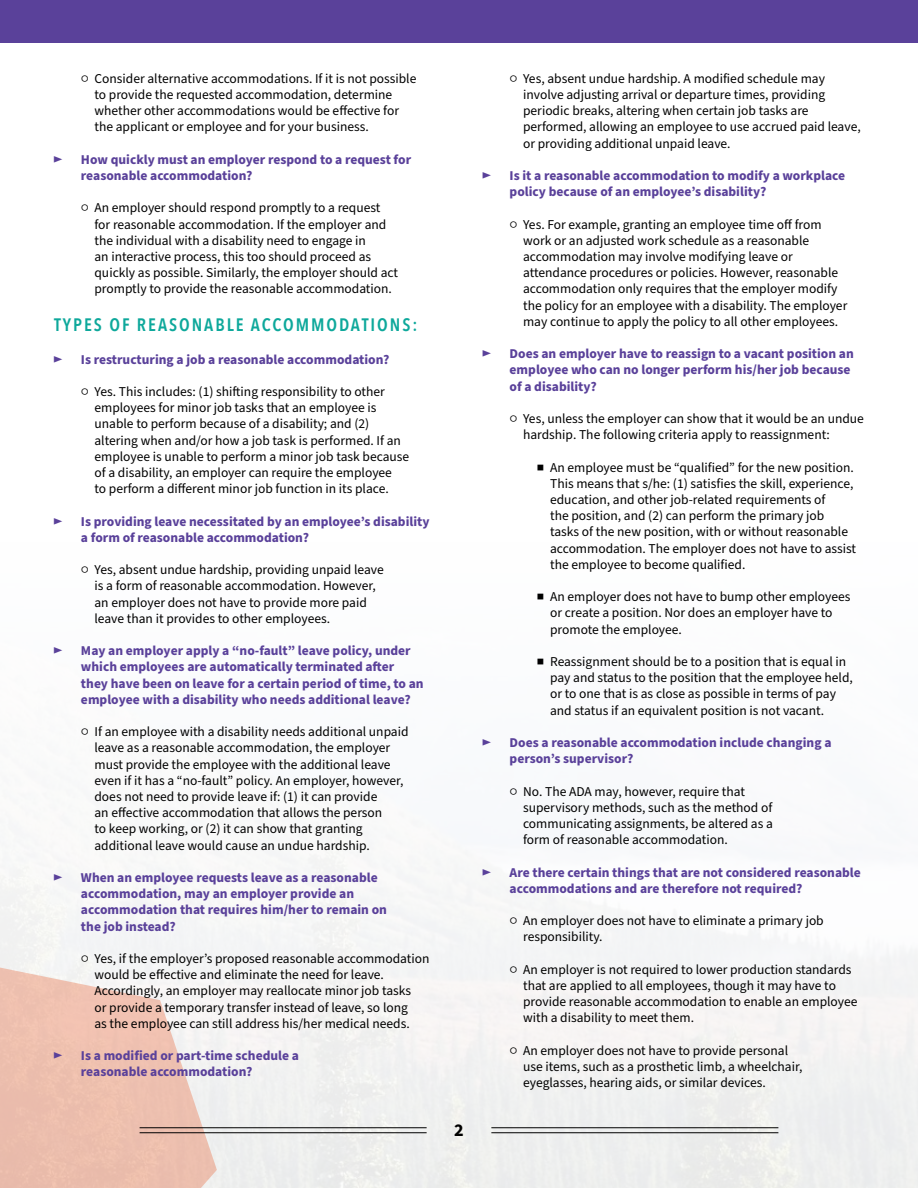
<style>
.page{position:relative;width:918px;height:1188px;background:#fff}
.page>*{position:absolute;margin:0;border:0;box-sizing:border-box;transform-origin:0 0}
.t1{font:600 18px "Avenir Next Condensed";letter-spacing:.11em;color:#0ea89b}
.t2{font:700 18px "Source Sans Pro";color:#000}
.t3{font:13.5px/16.2px "Source Sans Pro";color:#000}
.t4{font:700 13.5px/16.2px "Source Sans Pro";color:#5a419a}
.t5{font:13.5px "Source Sans Pro";color:#5a419a}
</style>
<div class="page">
<svg style="left:0;top:964px;width:217px;height:224px;fill:#eec0b0"></svg>
<hr style="left:140px;top:1127px;width:287px;height:1px;background:#000">
<hr style="left:140px;top:1132px;width:287px;height:1px;background:#000">
<hr style="left:491px;top:1127px;width:287px;height:1px;background:#000">
<hr style="left:491px;top:1132px;width:287px;height:1px;background:#000">
<div style="left:0;top:0;width:918px;height:43px;background:#5a419a"></div>
<p class="t3" style="left:94px;top:71px;width:323px;text-indent:-14px">○ Consider alternative accommodations. If it is not possible to provide the requested accommodation, determine whether other accommodations would be effective for the applicant or employee and for your business.</p>
<p class="t5" style="left:54px;top:150px;width:10px">►</p>
<p class="t4" style="left:81px;top:152px;width:332px">How quickly must an employer respond to a request for reasonable accommodation?</p>
<p class="t3" style="left:94px;top:200px;width:305px;text-indent:-14px">○ An employer should respond promptly to a request for reasonable accommodation. If the employer and the individual with a disability need to engage in<br>an interactive process, this too should proceed as quickly as possible. Similarly, the employer should act promptly to provide the reasonable accommodation.</p>
<h1 class="t1" style="left:54px;top:309px;width:365px">TYPES OF REASONABLE ACCOMMODATIONS:</h1>
<p class="t5" style="left:54px;top:350px;width:10px">►</p>
<p class="t4" style="left:81px;top:351px;width:310px">Is restructuring a job a reasonable accommodation?</p>
<p class="t3" style="left:94px;top:384px;width:316px;text-indent:-14px">○ Yes. This includes: (1) shifting responsibility to other employees for minor job tasks that an employee is unable to perform because of a disability; and (2) altering when and/or how a job task is performed. If an employee is unable to perform a minor job task because of a disability, an employer can require the employee<br>to perform a different minor job function in its place.</p>
<p class="t5" style="left:54px;top:512px;width:10px">►</p>
<p class="t4" style="left:81px;top:513px;width:350px">Is providing leave necessitated by an employee’s disability a form of reasonable accommodation?</p>
<p class="t3" style="left:94px;top:562px;width:291px;text-indent:-14px">○ Yes, absent undue hardship, providing unpaid leave is a form of reasonable accommodation. However, an employer does not have to provide more paid leave than it provides to other employees.</p>
<p class="t5" style="left:54px;top:642px;width:10px">►</p>
<p class="t4" style="left:81px;top:643px;width:344px">May an employer apply a “no-fault” leave policy, under which employees are automatically terminated after they have been on leave for a certain period of time, to an employee with a disability who needs additional leave?</p>
<p class="t3" style="left:94px;top:724px;width:316px;text-indent:-14px">○ If an employee with a disability needs additional unpaid leave as a reasonable accommodation, the employer must provide the employee with the additional leave even if it has a “no-fault” policy. An employer, however, does not need to provide leave if: (1) it can provide<br>an effective accommodation that allows the person<br>to keep working, or (2) it can show that granting additional leave would cause an undue hardship.</p>
<p class="t5" style="left:54px;top:869px;width:10px">►</p>
<p class="t4" style="left:81px;top:870px;width:308px">When an employee requests leave as a reasonable accommodation, may an employer provide an accommodation that requires him/her to remain on the job instead?</p>
<p class="t3" style="left:94px;top:951px;width:337px;text-indent:-14px">○ Yes, if the employer’s proposed reasonable accommodation would be effective and eliminate the need for leave.<br>Accordingly, an employer may reallocate minor job tasks<br>or provide a temporary transfer instead of leave, so long<br>as the employee can still address his/her medical needs.</p>
<p class="t5" style="left:54px;top:1047px;width:10px">►</p>
<p class="t4" style="left:81px;top:1048px;width:219px">Is a modified or part-time schedule a reasonable accommodation?</p>
<h1 class="t2" style="left:454px;top:1118px;width:11px">2</h1>
<p class="t3" style="left:523px;top:71px;width:339px;text-indent:-14px">○ Yes, absent undue hardship. A modified schedule may involve adjusting arrival or departure times, providing periodic breaks, altering when certain job tasks are performed, allowing an employee to use accrued paid leave, or providing additional unpaid leave.</p>
<p class="t5" style="left:483px;top:167px;width:10px">►</p>
<p class="t4" style="left:510px;top:168px;width:337px">Is it a reasonable accommodation to modify a workplace policy because of an employee’s disability?</p>
<p class="t3" style="left:523px;top:216px;width:326px;text-indent:-14px">○ Yes. For example, granting an employee time off from work or an adjusted work schedule as a reasonable accommodation may involve modifying leave or attendance procedures or policies. However, reasonable accommodation only requires that the employer modify the policy for an employee with a disability. The employer may continue to apply the policy to all other employees.</p>
<p class="t5" style="left:483px;top:345px;width:10px">►</p>
<p class="t4" style="left:510px;top:346px;width:346px">Does an employer have to reassign to a vacant position an employee who can no longer perform his/her job because of a disability?</p>
<p class="t3" style="left:523px;top:411px;width:342px;text-indent:-14px">○ Yes, unless the employer can show that it would be an undue hardship. The following criteria apply to reassignment:</p>
<p class="t3" style="left:550px;top:459px;width:308px;text-indent:-14px">■ An employee must be “qualified” for the new position.<br>This means that s/he: (1) satisfies the skill, experience, education, and other job-related requirements of<br>the position, and (2) can perform the primary job tasks of the new position, with or without reasonable accommodation. The employer does not have to assist the employee to become qualified.</p>
<p class="t3" style="left:550px;top:589px;width:302px;text-indent:-14px">■ An employer does not have to bump other employees or create a position. Nor does an employer have to promote the employee.</p>
<p class="t3" style="left:550px;top:654px;width:304px;text-indent:-14px">■ Reassignment should be to a position that is equal in pay and status to the position that the employee held, or to one that is as close as possible in terms of pay and status if an equivalent position is not vacant.</p>
<p class="t5" style="left:483px;top:734px;width:10px">►</p>
<p class="t4" style="left:510px;top:735px;width:323px">Does a reasonable accommodation include changing a person’s supervisor?</p>
<p class="t3" style="left:523px;top:783px;width:251px;text-indent:-14px">○ No. The ADA may, however, require that supervisory methods, such as the method of communicating assignments, be altered as a form of reasonable accommodation.</p>
<p class="t5" style="left:483px;top:863px;width:10px">►</p>
<p class="t4" style="left:510px;top:864px;width:353px">Are there certain things that are not considered reasonable accommodations and are therefore not required?</p>
<p class="t3" style="left:523px;top:913px;width:302px;text-indent:-14px">○ An employer does not have to eliminate a primary job responsibility.</p>
<p class="t3" style="left:523px;top:962px;width:336px;text-indent:-14px">○ An employer is not required to lower production standards that are applied to all employees, though it may have to provide reasonable accommodation to enable an employee with a disability to meet them.</p>
<p class="t3" style="left:523px;top:1043px;width:281px;text-indent:-14px">○ An employer does not have to provide personal use items, such as a prosthetic limb, a wheelchair, eyeglasses, hearing aids, or similar devices.</p>
</div>
